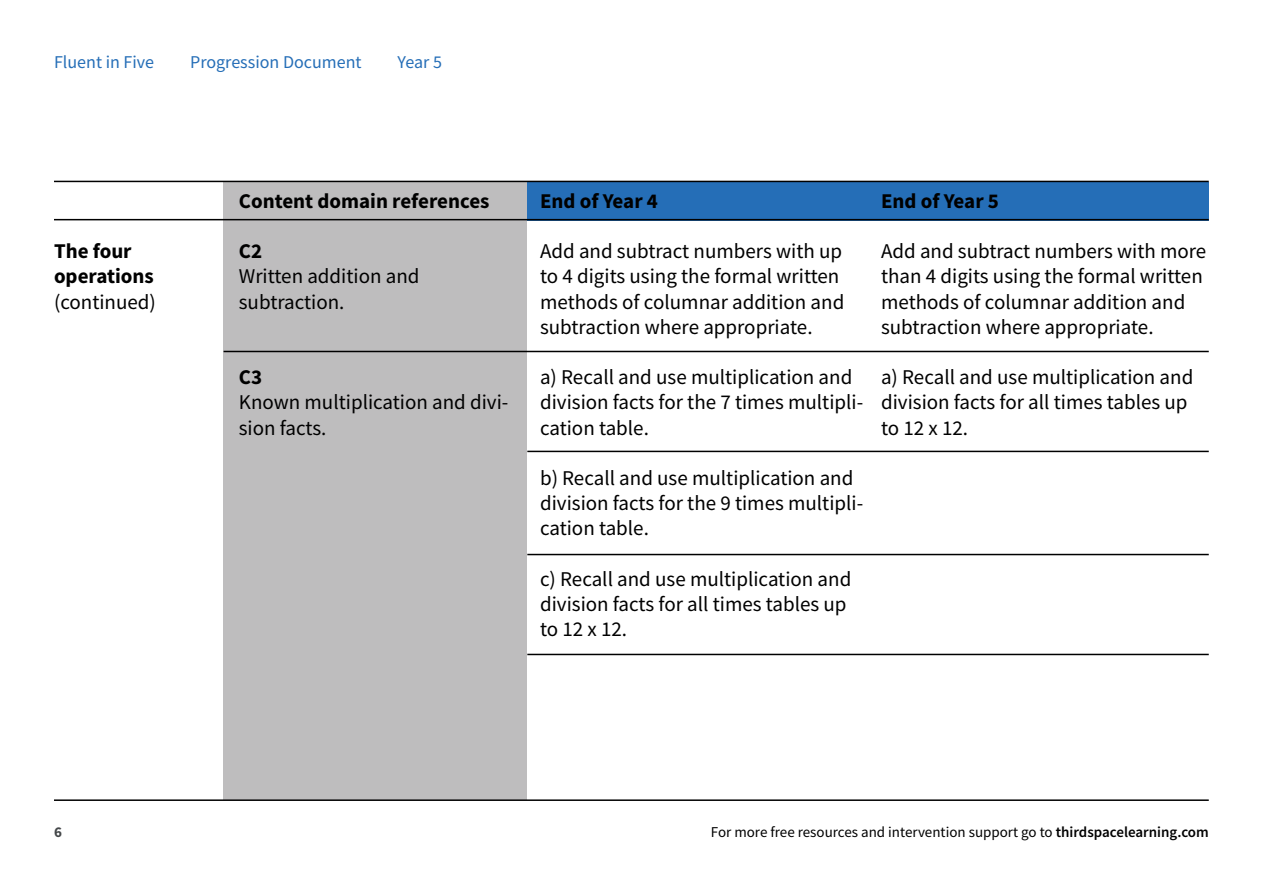
<style>
.page{position:relative;width:1263px;height:893px;background:#fff}
.page>*{position:absolute;margin:0;border:0;box-sizing:border-box;transform-origin:0 0}
.t1{font:21px/25.2px "Source Sans Pro";color:#000}
.t2{font:700 21px/25.2px "Source Sans Pro";color:#000}
.t3{font:18px "Source Sans Pro";color:#256eb7}
.t4{font:15px "Source Sans Pro";color:#000}
.t5{font:700 15px "Source Sans Pro";color:#444749}
.s1{font-weight:600}
</style>
<div class="page">
<div style="left:527px;top:182px;width:682px;height:38px;background:#256eb7"></div>
<div style="left:224px;top:181px;width:303px;height:618px;background:#bebdbe"></div>
<hr style="left:54px;top:181px;width:1155px;height:1px;background:#000">
<hr style="left:54px;top:219px;width:1155px;height:1px;background:#000">
<hr style="left:224px;top:351px;width:985px;height:1px;background:#000">
<hr style="left:527px;top:451px;width:682px;height:1px;background:#000">
<hr style="left:527px;top:654px;width:682px;height:1px;background:#000">
<hr style="left:527px;top:554px;width:682px;height:1px;background:#000">
<hr style="left:54px;top:799px;width:1155px;height:2px;background:#000">
<p class="t3" style="left:54px;top:50px;width:102px">Fluent in Five</p>
<p class="t3" style="left:190px;top:50px;width:173px">Progression Document</p>
<p class="t3" style="left:398px;top:50px;width:46px">Year 5</p>
<p class="t2" style="left:54px;top:238px;width:101px">The four operations</p>
<p class="t1" style="left:54px;top:289px;width:103px">(continued)</p>
<p class="t2" style="left:239px;top:188px;width:252px">Content domain references</p>
<p class="t2" style="left:239px;top:238px;width:25px">C2</p>
<p class="t1" style="left:239px;top:264px;width:182px">Written addition and subtraction.</p>
<p class="t2" style="left:239px;top:364px;width:25px">C3</p>
<p class="t1" style="left:239px;top:390px;width:271px">Known multiplication and divi&shy;sion facts.</p>
<p class="t2" style="left:540px;top:188px;width:119px">End of Year 4</p>
<p class="t1" style="left:540px;top:239px;width:306px">Add and subtract numbers with up to 4 digits using the formal written methods of columnar addition and subtraction where appropriate.</p>
<p class="t1" style="left:540px;top:365px;width:325px">a) Recall and use multiplication and division facts for the 7 times multipli&shy;cation table.</p>
<p class="t1" style="left:540px;top:465px;width:325px">b) Recall and use multiplication and division facts for the 9 times multipli&shy;cation table.</p>
<p class="t1" style="left:540px;top:566px;width:313px">c) Recall and use multiplication and division facts for all times tables up to 12 x 12.</p>
<p class="t2" style="left:881px;top:188px;width:119px">End of Year 5</p>
<p class="t1" style="left:881px;top:239px;width:327px">Add and subtract numbers with more than 4 digits using the formal written methods of columnar addition and subtraction where appropriate.</p>
<p class="t1" style="left:881px;top:365px;width:314px">a) Recall and use multiplication and division facts for all times tables up to 12 x 12.</p>
<p class="t5" style="left:54px;top:822px;width:9px">6</p>
<p class="t4" style="left:711px;top:822px;width:499px">For more free resources and intervention support go to <span class="s1">thirdspacelearning.com</span></p>
</div>
